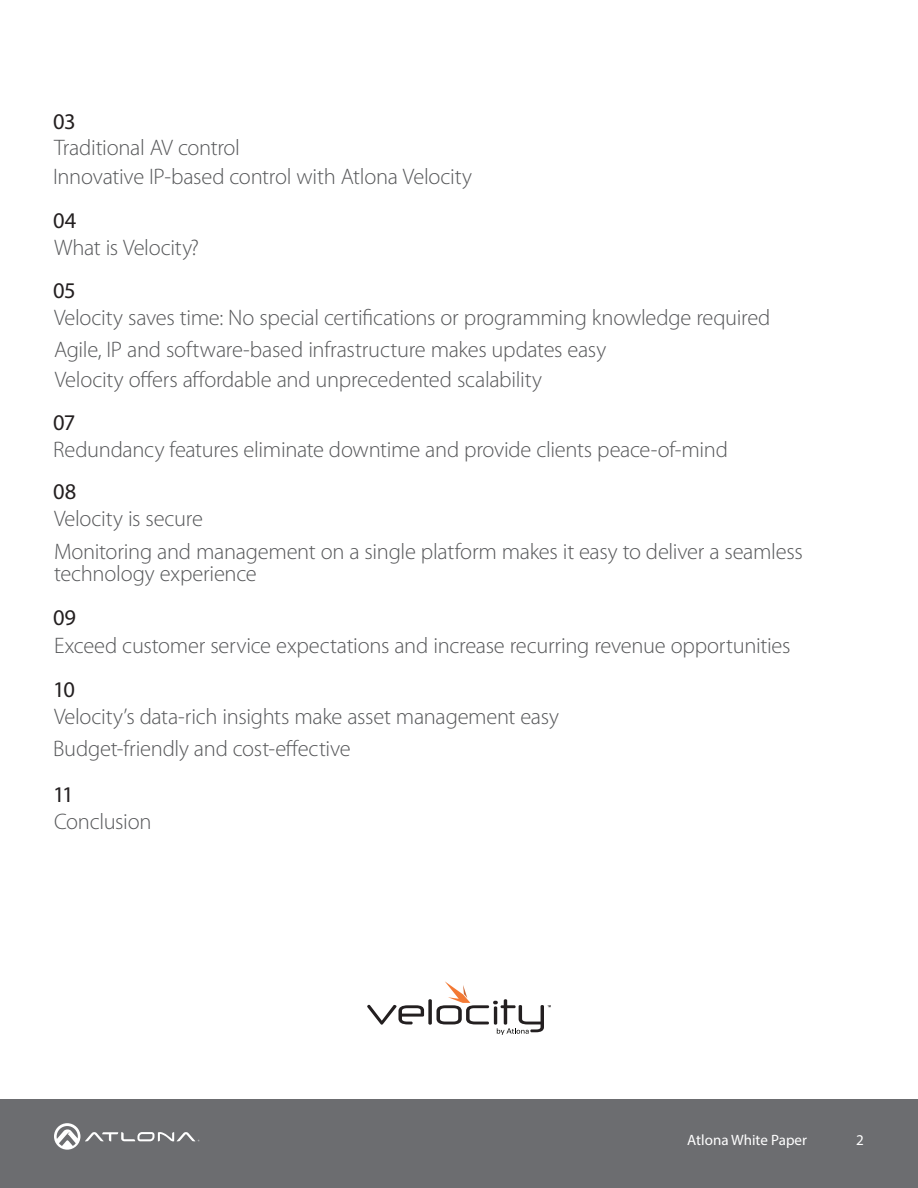
<style>
.page{position:relative;width:918px;height:1188px;background:#fff}
.page>*{position:absolute;margin:0;border:0;box-sizing:border-box;transform-origin:0 0}
.t1{font:300 22.5px/22.5px "Myriad Pro";letter-spacing:-.015em;color:#57585a}
.t2{font:22.5px "Myriad Pro";letter-spacing:-.02em;color:#231f20}
.t3{font:15px "Myriad Pro";color:#fff}
</style>
<div class="page">
<div style="left:0;top:1100px;width:918px;height:88px;background:#6c6d70"></div>
<svg style="left:54px;top:1123px;width:145px;height:27px"></svg>
<svg style="left:367px;top:1005px;width:57px;height:20px"></svg>
<svg style="left:428px;top:999px;width:4px;height:26px"></svg>
<svg style="left:437px;top:981px;width:114px;height:54px"></svg>
<p class="t2" style="left:53px;top:108px;width:24px">03</p>
<p class="t1" style="left:54px;top:136px;width:188px">Traditional AV control</p>
<p class="t1" style="left:53px;top:166px;width:420px">Innovative IP-based control with Atlona Velocity</p>
<p class="t2" style="left:53px;top:207px;width:25px">04</p>
<p class="t1" style="left:54px;top:237px;width:147px">What is Velocity?</p>
<p class="t2" style="left:53px;top:277px;width:24px">05</p>
<p class="t1" style="left:54px;top:307px;width:718px">Velocity saves time: No special certifications or programming knowledge required</p>
<p class="t1" style="left:54px;top:338px;width:554px">Agile, IP and software-based infrastructure makes updates easy</p>
<p class="t1" style="left:55px;top:369px;width:489px">Velocity offers affordable and unprecedented scalability</p>
<p class="t2" style="left:53px;top:409px;width:24px">07</p>
<p class="t1" style="left:53px;top:439px;width:676px">Redundancy features eliminate downtime and provide clients peace-of-mind</p>
<p class="t2" style="left:53px;top:478px;width:25px">08</p>
<p class="t1" style="left:54px;top:507px;width:150px">Velocity is secure</p>
<p class="t1" style="left:54px;top:540px;width:750px">Monitoring and management on a single platform makes it easy to deliver a seamless technology experience</p>
<p class="t2" style="left:53px;top:604px;width:24px">09</p>
<p class="t1" style="left:54px;top:634px;width:738px">Exceed customer service expectations and increase recurring revenue opportunities</p>
<p class="t2" style="left:53px;top:676px;width:23px">10</p>
<p class="t1" style="left:54px;top:706px;width:507px">Velocity’s data-rich insights make asset management easy</p>
<p class="t1" style="left:53px;top:738px;width:299px">Budget-friendly and cost-effective</p>
<p class="t2" style="left:53px;top:781px;width:22px">11</p>
<p class="t1" style="left:54px;top:811px;width:99px">Conclusion</p>
<p class="t3" style="left:687px;top:1131px;width:121px">Atlona White Paper</p>
<p class="t3" style="left:856px;top:1131px;width:9px">2</p>
</div>
